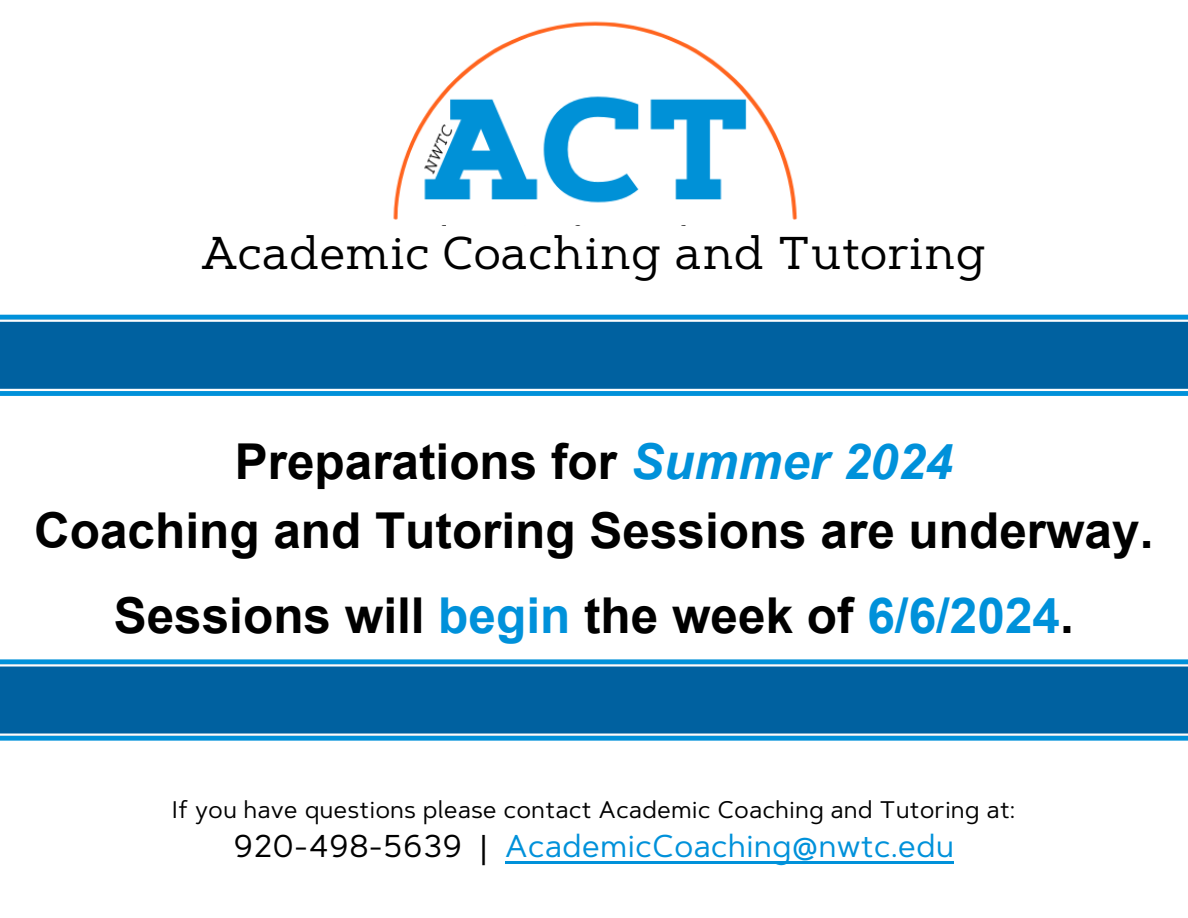
<style>
.page{position:relative;width:1188px;height:918px;background:#fff}
.page>*{position:absolute;margin:0;border:0;box-sizing:border-box;transform-origin:0 0}
.t1{font:700 49.5px/68.4px "Arial";color:#000;text-align:center}
.t2{font:45.9px "Artegra Slab";color:#000}
.t3{font:31.5px "Artegra Sans";color:#0091da}
.t4{font:24px "Artegra Sans";color:#000}
.s1{font-style:italic;color:#0091da}
.s2{color:#0091da}
.s3{color:#000}
</style>
<div class="page">
<img style="left:393px;top:21px;width:405px;height:205px">
<svg style="left:0;top:315px;width:1188px;height:81px;background:#0d95da"></svg>
<svg style="left:0;top:320px;width:1188px;height:71px;background:#0e69a5"></svg>
<svg style="left:0;top:659px;width:1188px;height:82px;background:#1399dc"></svg>
<svg style="left:0;top:664px;width:1188px;height:72px;background:#0f6aa5"></svg>
<hr style="left:505px;top:862px;width:449px;height:2px;background:#0091da">
<p class="t2" style="left:201px;top:224px;width:787px">Academic Coaching and Tutoring</p>
<p class="t1" style="left:34px;top:428px;width:1121px">Preparations for <span class="s1">Summer 2024<br></span>Coaching and Tutoring Sessions are underway.</p>
<p class="t1" style="left:114px;top:582px;width:962px">Sessions will <span class="s2">begin</span> the week of <span class="s2">6/6/2024</span>.</p>
<p class="t4" style="left:172px;top:795px;width:845px">If you have questions please contact Academic Coaching and Tutoring at:</p>
<p class="t3" style="left:233px;top:827px;width:722px"><span class="s3">920-498-5639 |</span> AcademicCoaching@nwtc.edu</p>
</div>
